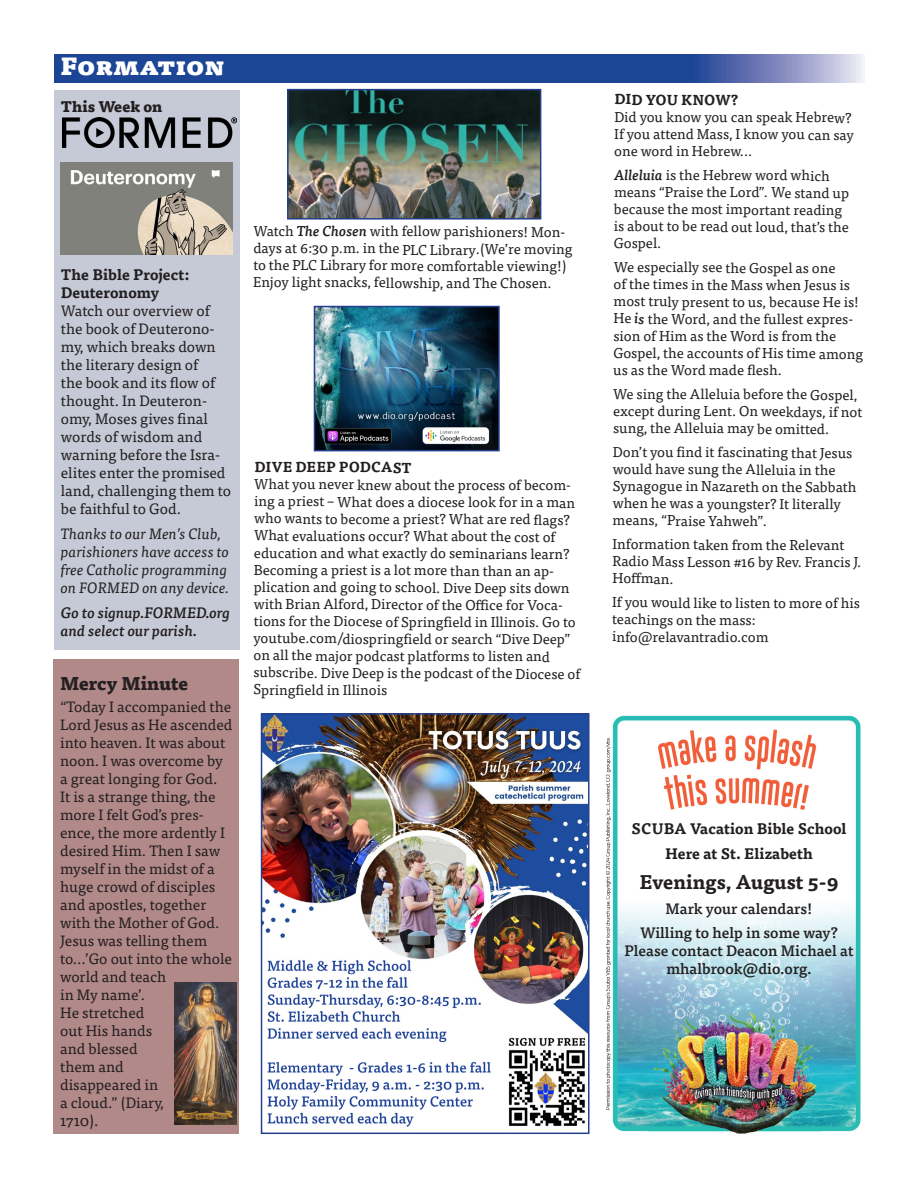
<style>
.page{position:relative;width:918px;height:1188px;background:#fff}
.page>*{position:absolute;margin:0;border:0;box-sizing:border-box;transform-origin:0 0}
.t1{font:900 24px "Tisa Pro";color:#fff}
.t2{font:700 19.5px "Tisa Pro";color:#231f20}
.t3{font:800 18px "Tisa Pro";color:#231f20}
.t4{font:15px/18px "Tisa Pro";color:#231f20}
.t5{font:italic 15px/18px "Tisa Pro";color:#231f20}
.t6{font:500 15px/24.8px "Tisa Pro";color:#231f20;text-align:center}
.t7{font:700 15px/24.8px "Tisa Pro";color:#231f20;text-align:center}
.t8{font:italic 500 15px/18px "Tisa Pro";color:#231f20}
.t9{font:800 15px "Tisa Pro";color:#231f20}
.t10{font:14.25px/17.1px "Tisa Pro";letter-spacing:-.005em;color:#231f20}
.s1{font-weight:700}
.s2{font-weight:500;font-style:italic}
</style>
<div class="page">
<img style="left:290px;top:92px;width:248px;height:125px">
<div style="left:287px;top:89px;width:254px;height:131px;border:2px solid #253f8e"></div>
<div style="left:54px;top:90px;width:185px;height:559px;background:#c6cad7"></div>
<img style="left:62px;top:118px;width:174px;height:29px">
<div style="left:53px;top:659px;width:186px;height:475px;background:#b28989"></div>
<img style="left:174px;top:982px;width:62px;height:142px">
<svg style="left:55px;top:54px;width:809px;height:29px;background:#32549f"></svg>
<img style="left:264px;top:716px;width:322px;height:411px">
<div style="left:261px;top:713px;width:328px;height:421px;border:2px solid #253f8e"></div>
<img style="left:606px;top:715px;width:255px;height:419px">
<img style="left:317px;top:309px;width:180px;height:139px">
<div style="left:314px;top:306px;width:186px;height:145px;border:2px solid #253f8e"></div>
<img style="left:61px;top:163px;width:171px;height:91px">
<p class="t1" style="left:61px;top:45px;width:165px">Formation</p>
<p class="t9" style="left:61px;top:94px;width:103px">This Week on</p>
<p class="t4" style="left:61px;top:265px;width:172px"><span class="s1">The Bible Project:<br>Deuteronomy<br></span>Watch our overview of the book of Deuterono&shy;my, which breaks down the literary design of<br>the book and its flow of thought. In Deuteron&shy;omy, Moses gives final words of wisdom and warning before the Isra&shy;elites enter the promised land, challenging them to be faithful to God.</p>
<p class="t5" style="left:61px;top:524px;width:170px">Thanks to our Men’s Club, parishioners have access to free Catholic programming on FORMED on any device.</p>
<p class="t8" style="left:61px;top:603px;width:171px">Go to signup.FORMED.org and select our parish.</p>
<p class="t3" style="left:60px;top:669px;width:130px">Mercy Minute</p>
<p class="t4" style="left:60px;top:697px;width:174px">“Today I accompanied the<br>Lord Jesus as He ascended into heaven. It was about noon. I was overcome by a great longing for God.<br>It is a strange thing, the more I felt God’s pres&shy;ence, the more ardently I desired Him. Then I saw myself in the midst of a huge crowd of disciples and apostles, together with the Mother of God.<br>Jesus was telling them to...’Go out into the whole world and teach<br>in My name’.<br>He stretched<br>out His hands<br>and blessed<br>them and<br>disappeared in<br>a cloud.” (Diary,<br>1710).</p>
<p class="t10" style="left:253px;top:222px;width:321px">Watch <span class="s2">The Chosen</span> with fellow parishioners! Mon&shy;days at 6:30 p.m. in the PLC Library.(We’re moving to the PLC Library for more comfortable viewing!)<br>Enjoy light snacks, fellowship, and The Chosen.</p>
<p class="t10" style="left:253px;top:458px;width:328px"><span class="s1">DIVE DEEP PODCAST<br></span>What you never knew about the process of becom&shy;ing a priest – What does a diocese look for in a man who wants to become a priest? What are red flags?<br>What evaluations occur? What about the cost of education and what exactly do seminarians learn?<br>Becoming a priest is a lot more than than an ap&shy;plication and going to school. Dive Deep sits down with Brian Alford, Director of the Office for Voca&shy;tions for the Diocese of Springfield in Illinois. Go to youtube.com/diospringfield or search “Dive Deep” on all the major podcast platforms to listen and subscribe. Dive Deep is the podcast of the Diocese of Springfield in Illinois</p>
<p class="t10" style="left:614px;top:90px;width:241px"><span class="s1">DID YOU KNOW?<br></span>Did you know you can speak Hebrew?<br>If you attend Mass, I know you can say one word in Hebrew...</p>
<p class="t10" style="left:614px;top:166px;width:237px"><span class="s2">Alleluia</span> is the Hebrew word which means “Praise the Lord”. We stand up because the most important reading is about to be read out loud, that’s the<br>Gospel.</p>
<p class="t10" style="left:613px;top:258px;width:251px">We especially see the Gospel as one<br>of the times in the Mass when Jesus is most truly present to us, because He is!<br>He <span class="s2">is</span> the Word, and the fullest expres&shy;sion of Him as the Word is from the Gospel, the accounts of His time among us as the Word made flesh.</p>
<p class="t10" style="left:613px;top:385px;width:251px">We sing the Alleluia before the Gospel, except during Lent. On weekdays, if not sung, the Alleluia may be omitted.</p>
<p class="t10" style="left:613px;top:443px;width:245px">Don’t you find it fascinating that Jesus would have sung the Alleluia in the Synagogue in Nazareth on the Sabbath when he was a youngster? It literally means, “Praise Yahweh”.</p>
<p class="t10" style="left:612px;top:535px;width:250px">Information taken from the Relevant<br>Radio Mass Lesson #16 by Rev. Francis J.<br>Hoffman.</p>
<p class="t10" style="left:612px;top:593px;width:249px">If you would like to listen to more of his teachings on the mass: info@relavantradio.com</p>
<p class="t7" style="left:631px;top:815px;width:217px">SCUBA Vacation Bible School<br>Here at St. Elizabeth</p>
<p class="t2" style="left:639px;top:866px;width:201px">Evenings, August 5-9</p>
<p class="t6" style="left:640px;top:895px;width:199px">Mark your calendars!<br>Willing to help in some way?</p>
<p class="t6" style="left:624px;top:941px;width:231px;line-height:18px">Please contact Deacon Michael at mhalbrook@dio.org.</p>
</div>
